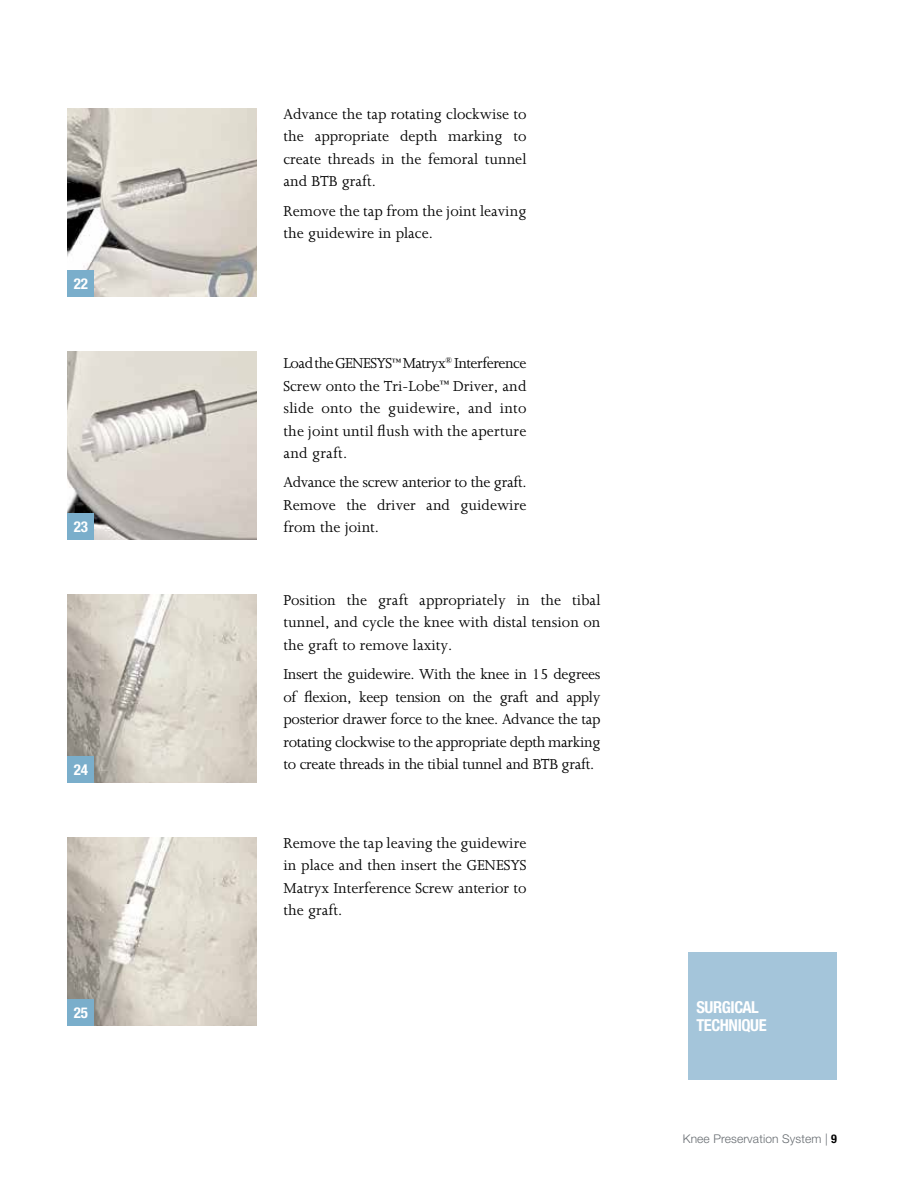
<style>
.page{position:relative;width:918px;height:1188px;background:#fff}
.page>*{position:absolute;margin:0;border:0;box-sizing:border-box;transform-origin:0 0}
.t1{font:16.5px/22.5px "Joanna MT Std";color:#000;text-align:justify}
.t2{font:700 condensed 16.5px/18px "Helvetica Neue LT Std";letter-spacing:-.025em;color:#fff}
.t3{font:700 condensed 15px "Helvetica Neue LT Std";letter-spacing:-.025em;color:#fff}
.t4{font:300 12px "Helvetica Neue LT Std";letter-spacing:.01em;color:#676c71}
.s1{font-weight:700;font-stretch:condensed;color:#000}
</style>
<div class="page">
<div style="left:688px;top:952px;width:149px;height:128px;background:#a4c5da"></div>
<img style="left:68px;top:108px;width:188px;height:189px">
<img style="left:68px;top:351px;width:188px;height:189px">
<img style="left:68px;top:594px;width:188px;height:189px">
<img style="left:68px;top:837px;width:188px;height:189px">
<div style="left:68px;top:270px;width:26px;height:27px;background:#7aaecb"></div>
<div style="left:68px;top:513px;width:26px;height:27px;background:#7aaecb"></div>
<div style="left:68px;top:756px;width:26px;height:27px;background:#7aaecb"></div>
<div style="left:68px;top:999px;width:26px;height:27px;background:#7aaecb"></div>
<p class="t3" style="left:74px;top:274px;width:16px">22</p>
<p class="t3" style="left:74px;top:517px;width:16px">23</p>
<p class="t3" style="left:74px;top:760px;width:16px">24</p>
<p class="t3" style="left:74px;top:1003px;width:16px">25</p>
<p class="t1" style="left:284px;top:103px;width:245px">Advance the tap rotating clockwise to the appropriate depth marking to create threads in the femoral tunnel and BTB graft.</p>
<p class="t1" style="left:284px;top:200px;width:244px">Remove the tap from the joint leaving the guidewire in place.</p>
<p class="t1" style="left:284px;top:352px;width:245px">Load the GENESYS<sup>™</sup> Matryx<sup>®</sup> Interference Screw onto the Tri-Lobe<sup>™</sup> Driver, and slide onto the guidewire, and into the joint until flush with the aperture and graft.</p>
<p class="t1" style="left:284px;top:471px;width:245px">Advance the screw anterior to the graft.<br>Remove the driver and guidewire from the joint.</p>
<p class="t1" style="left:284px;top:589px;width:318px">Position the graft appropriately in the tibal tunnel, and cycle the knee with distal tension on the graft to remove laxity.</p>
<p class="t1" style="left:284px;top:663px;width:319px">Insert the guidewire. With the knee in 15 degrees of flexion, keep tension on the graft and apply posterior drawer force to the knee. Advance the tap rotating clockwise to the appropriate depth marking to create threads in the tibial tunnel and BTB graft.</p>
<p class="t1" style="left:284px;top:832px;width:245px">Remove the tap leaving the guidewire in place and then insert the GENESYS Matryx Interference Screw anterior to the graft.</p>
<p class="t2" style="left:696px;top:998px;width:72px">SURGICAL<br>TECHNIQUE</p>
<p class="t4" style="left:683px;top:1131px;width:156px">Knee Preservation System | <span class="s1">9</span></p>
</div>
